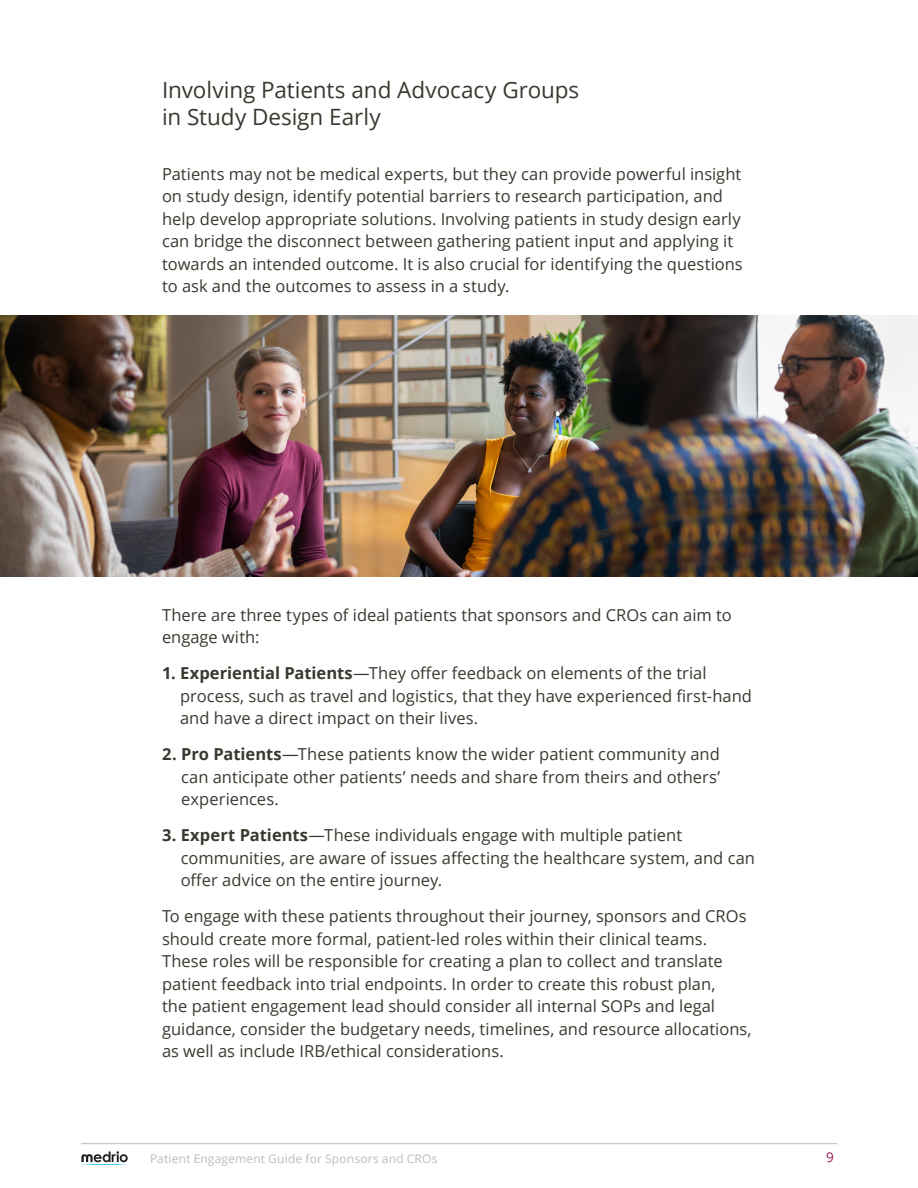
<style>
.page{position:relative;width:918px;height:1188px;background:#fff}
.page>*{position:absolute;margin:0;border:0;box-sizing:border-box;transform-origin:0 0}
.Subheading{font:22.5px/27px "Open Sans";letter-spacing:-.005em;color:#383a2f}
.Body_Copy{font:16.5px/22.5px "Open Sans";color:#383a2f}
.t1{font:13.5px "Open Sans";color:#991b52}
.t2{font:12px "Open Sans";letter-spacing:.015em;color:#bebcbc}
.s1{font-weight:700}
</style>
<div class="page">
<hr style="left:81px;top:1143px;width:756px;height:1px;background:#bebcbc">
<svg style="left:81px;top:1151px;width:47px;height:14px"></svg>
<img style="left:0;top:315px;width:918px;height:262px">
<p class="Subheading" style="left:162px;top:76px;width:419px">Involving Patients and Advocacy Groups in Study Design Early</p>
<p class="Body_Copy" style="left:162px;top:162px;width:582px">Patients may not be medical experts, but they can provide powerful insight on study design, identify potential barriers to research participation, and help develop appropriate solutions. Involving patients in study design early can bridge the disconnect between gathering patient input and applying it towards an intended outcome. It is also crucial for identifying the questions to ask and the outcomes to assess in a study.</p>
<p class="Body_Copy" style="left:162px;top:603px;width:571px">There are three types of ideal patients that sponsors and CROs can aim to engage with:</p>
<p class="Body_Copy" style="left:180px;top:662px;width:573px;text-indent:-18px"><span class="s1">1. Experiential Patients</span>—They offer feedback on elements of the trial process, such as travel and logistics, that they have experienced first-hand and have a direct impact on their lives.</p>
<p class="Body_Copy" style="left:181px;top:743px;width:541px;text-align:justify;text-indent:-19px"><span class="s1">2. Pro Patients</span>—These patients know the wider patient community and can anticipate other patients’ needs and share from theirs and others’ experiences.</p>
<p class="Body_Copy" style="left:181px;top:824px;width:576px;text-indent:-19px"><span class="s1">3. Expert Patients</span>—These individuals engage with multiple patient communities, are aware of issues affecting the healthcare system, and can offer advice on the entire journey.</p>
<p class="Body_Copy" style="left:162px;top:905px;width:591px">To engage with these patients throughout their journey, sponsors and CROs should create more formal, patient-led roles within their clinical teams.<br>These roles will be responsible for creating a plan to collect and translate patient feedback into trial endpoints. In order to create this robust plan,<br>the patient engagement lead should consider all internal SOPs and legal guidance, consider the budgetary needs, timelines, and resource allocations, as well as include IRB/ethical considerations.</p>
<p class="t2" style="left:150px;top:1150px;width:289px">Patient Engagement Guide for Sponsors and CROs</p>
<p class="t1" style="left:826px;top:1148px;width:9px">9</p>
</div>
